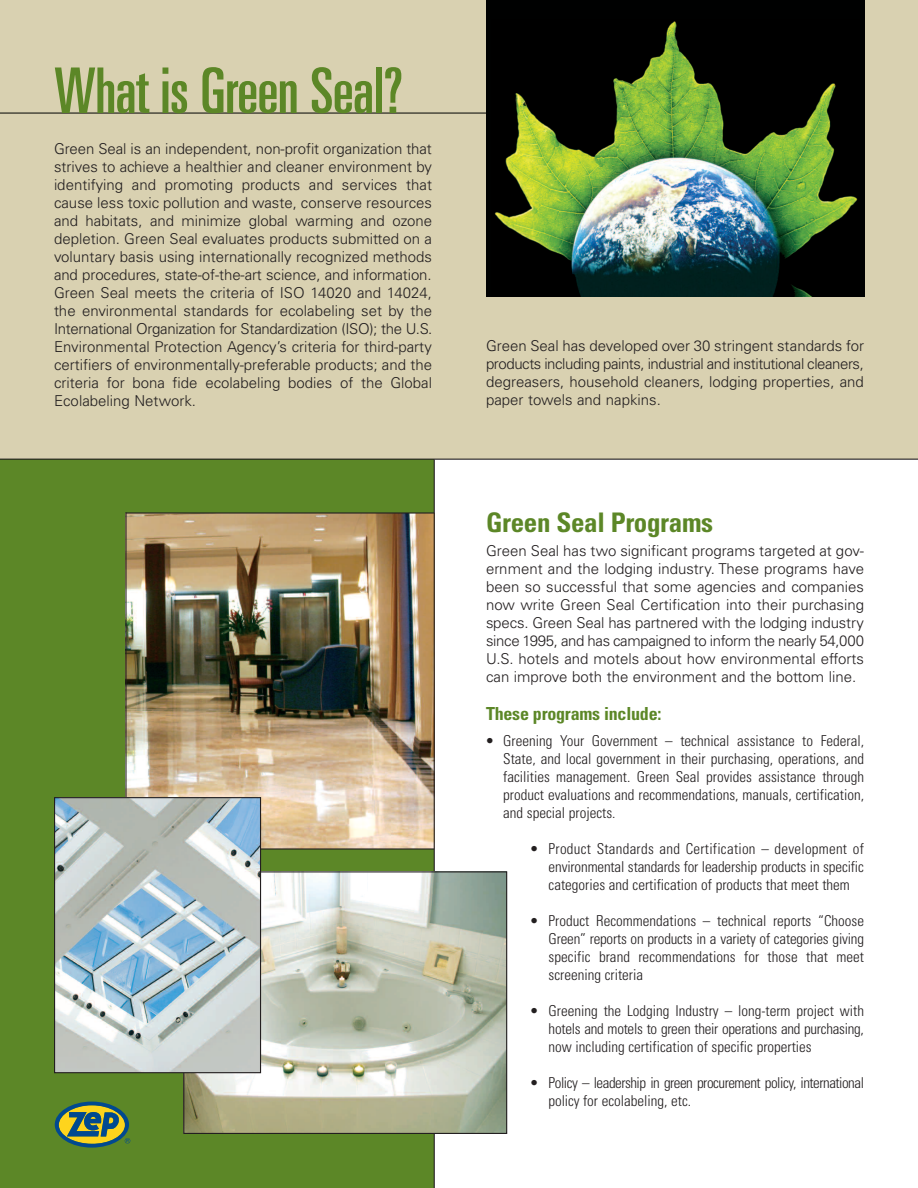
<style>
.page{position:relative;width:918px;height:1188px;background:#fff}
.page>*{position:absolute;margin:0;border:0;box-sizing:border-box;transform-origin:0 0}
.t1{font:ultra-condensed 63px "Univers";letter-spacing:-.01em;color:#5c8727}
.t2{font:700 condensed 27px "Univers";letter-spacing:-.015em;color:#5c8727}
.t3{font:700 condensed 18px "Univers";letter-spacing:-.015em;color:#5c8727}
.t4{font:300 15px/18px "Univers";color:#231f20;text-align:justify}
.t5{font:300 condensed 15px/18px "Univers";color:#231f20;text-align:justify}
.t6{font:300 condensed 15px/18px "Univers";letter-spacing:-.03em;color:#231f20}
.s1{font-stretch:normal}
</style>
<div class="page">
<div style="left:0;top:0;width:918px;height:459px;background:#d9d1b1"></div>
<div style="left:0;top:459px;width:434px;height:729px;background:#5c8727"></div>
<div style="left:486px;top:0;width:378px;height:297px;background:#000101"></div>
<img style="left:494px;top:21px;width:364px;height:276px">
<img style="left:127px;top:514px;width:307px;height:334px">
<hr style="left:0;top:113px;width:491px;height:1px;background:#000101">
<svg style="left:55px;top:1102px;width:75px;height:46px"></svg>
<hr style="left:126px;top:512px;width:308px;height:2px;background:#231f20">
<hr style="left:0;top:459px;width:918px;height:1px;background:#231f20">
<hr style="left:126px;top:848px;width:308px;height:2px;background:#231f20">
<hr style="left:125px;top:512px;width:2px;height:333px;background:#231f20">
<hr style="left:434px;top:459px;width:1px;height:729px;background:#231f20">
<img style="left:185px;top:873px;width:320px;height:259px">
<div style="left:183px;top:871px;width:324px;height:263px;border:1px solid #231f20"></div>
<img style="left:56px;top:799px;width:203px;height:272px">
<div style="left:54px;top:797px;width:207px;height:276px;border:1px solid #231f20"></div>
<h1 class="t1" style="left:54px;top:67px;width:351px">What is Green Seal?</h1>
<p class="t4" style="left:54px;top:141px;width:380px">Green Seal is an independent, non-profit organization that strives to achieve a healthier and cleaner environment by identifying and promoting products and services that cause less toxic pollution and waste, conserve resources and habitats, and minimize global warming and ozone depletion. Green Seal evaluates products submitted on a voluntary basis using internationally recognized methods and procedures, state-of-the-art science, and information.<br>Green Seal meets the criteria of ISO 14020 and 14024, the environmental standards for ecolabeling set by the International Organization for Standardization (ISO); the U.S.<br>Environmental Protection Agency’s criteria for third-party certifiers of environmentally-preferable products; and the criteria for bona fide ecolabeling bodies of the Global Ecolabeling Network.</p>
<p class="t4" style="left:486px;top:338px;width:380px">Green Seal has developed over 30 stringent standards for products including paints, industrial and institutional cleaners, degreasers, household cleaners, lodging properties, and paper towels and napkins.</p>
<h2 class="t2" style="left:486px;top:513px;width:229px">Green Seal Programs</h2>
<p class="t4" style="left:486px;top:543px;width:380px">Green Seal has two significant programs targeted at gov&shy;ernment and the lodging industry. These programs have been so successful that some agencies and companies now write Green Seal Certification into their purchasing specs. Green Seal has partnered with the lodging industry since 1995, and has campaigned to inform the nearly 54,000<br>U.S. hotels and motels about how environmental efforts can improve both the environment and the bottom line.</p>
<p class="t3" style="left:486px;top:707px;width:177px">These programs include:</p>
<p class="t5" style="left:503px;top:733px;width:362px;text-indent:-17px"><span class="s1">•</span> Greening Your Government – technical assistance to Federal, State, and local government in their purchasing, operations, and facilities management. Green Seal provides assistance through product evaluations and recommendations, manuals, certification, and special projects.</p>
<p class="t5" style="left:549px;top:841px;width:317px;text-indent:-18px"><span class="s1">•</span> Product Standards and Certification – development of environmental standards for leadership products in specific categories and certification of products that meet them</p>
<p class="t5" style="left:549px;top:913px;width:317px;text-indent:-18px"><span class="s1">•</span> Product Recommendations – technical reports “Choose Green” reports on products in a variety of categories giving specific brand recommendations for those that meet screening criteria</p>
<p class="t5" style="left:549px;top:1003px;width:317px;text-indent:-18px"><span class="s1">•</span> Greening the Lodging Industry – long-term project with hotels and motels to green their operations and purchasing, now including certification of specific properties</p>
<p class="t6" style="left:549px;top:1075px;width:317px;text-indent:-18px"><span class="s1">•</span> Policy – leadership in green procurement policy, international policy for ecolabeling, etc.</p>
</div>
